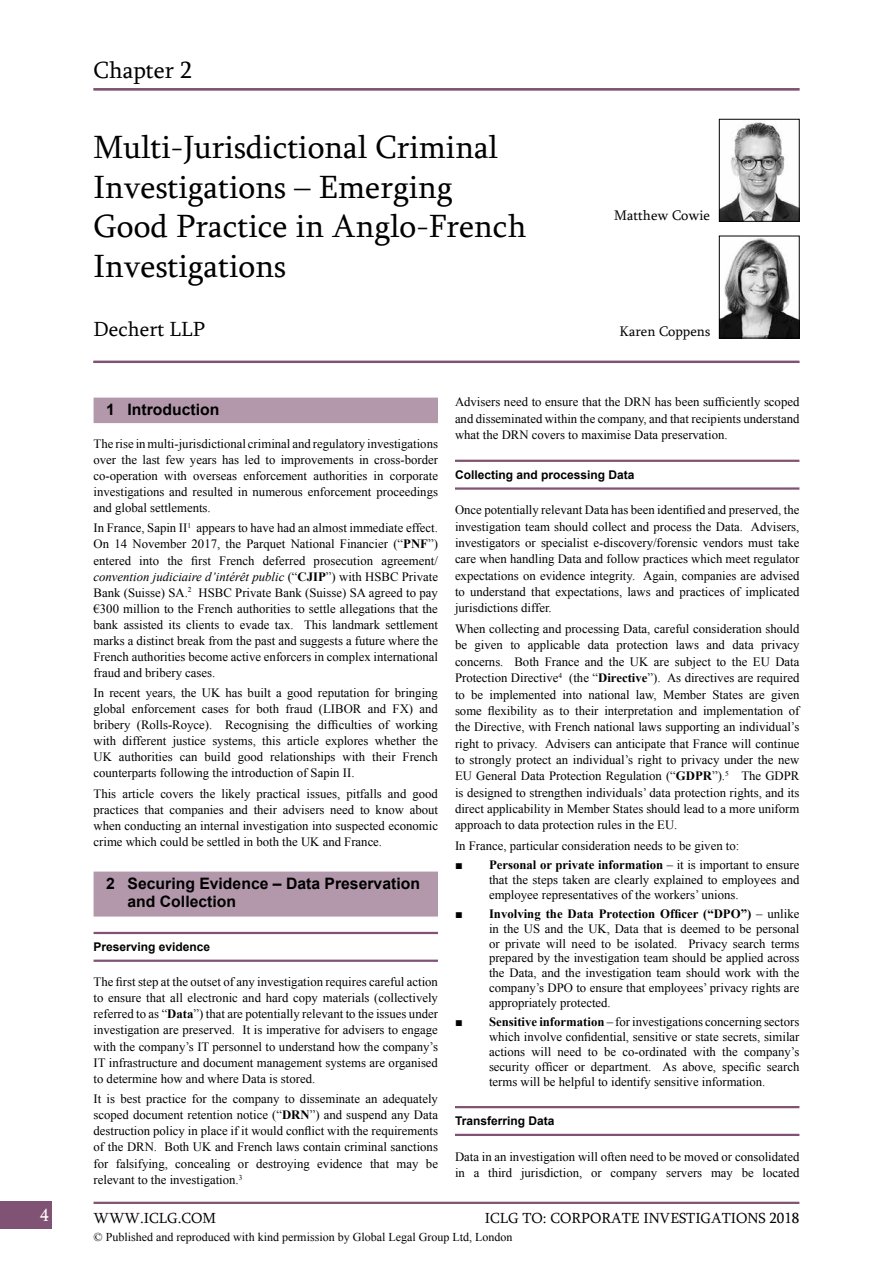
<style>
.page{position:relative;width:893px;height:1263px;background:#fff}
.page>*{position:absolute;margin:0;border:0;box-sizing:border-box;transform-origin:0 0}
.t1{font:33px/39.6px "Sylfaen";color:#000}
.t2{font:24px "Sylfaen";color:#000}
.t3{font:21px "Sylfaen";color:#000}
.t4{font:18px "Sylfaen";color:#fff}
.t5{font:700 15.75px/18.5px "Arial";color:#000}
.t6{font:15px "Sylfaen";color:#000}
.t7{font:14.25px "Sylfaen";color:#000}
.t8{font:12.75px/16px "Times New Roman";color:#000;text-align:justify}
.t9{font:12px "Times New Roman";color:#000}
.t10{font:700 12px "Arial";color:#000}
.s1{font-weight:700}
.s2{font-style:italic}
</style>
<div class="page">
<div style="left:0;top:1201px;width:52px;height:28px;background:#805374"></div>
<hr style="left:94px;top:1202px;width:705px;height:2px;background:#805374">
<hr style="left:93px;top:361px;width:706px;height:2px;background:#805374">
<hr style="left:94px;top:88px;width:705px;height:2px;background:#805374">
<hr style="left:455px;top:460px;width:344px;height:2px;background:#805374">
<hr style="left:455px;top:487px;width:344px;height:3px;background:#805374">
<hr style="left:455px;top:1106px;width:344px;height:2px;background:#805374">
<hr style="left:455px;top:1134px;width:344px;height:2px;background:#805374">
<div style="left:94px;top:398px;width:344px;height:25px;background:#b398ac"></div>
<div style="left:94px;top:871px;width:344px;height:45px;background:#b398ac"></div>
<hr style="left:94px;top:932px;width:344px;height:2px;background:#805374">
<hr style="left:94px;top:959px;width:344px;height:3px;background:#805374">
<img style="left:721px;top:122px;width:76px;height:97px">
<div style="left:719px;top:119px;width:80px;height:102px;border:1px solid #000"></div>
<img style="left:721px;top:238px;width:76px;height:98px">
<div style="left:719px;top:236px;width:80px;height:102px;border:1px solid #000"></div>
<h2 class="t2" style="left:94px;top:53px;width:100px">Chapter 2</h2>
<h1 class="t1" style="left:94px;top:127px;width:434px">Multi-Jurisdictional Criminal<br>Investigations – Emerging<br>Good Practice in Anglo-French<br>Investigations</h1>
<h3 class="t3" style="left:94px;top:315px;width:113px">Dechert LLP</h3>
<p class="t7" style="left:614px;top:205px;width:97px">Matthew Cowie</p>
<p class="t7" style="left:620px;top:322px;width:92px">Karen Coppens</p>
<p class="t5" style="left:106px;top:400px;width:115px">1 Introduction</p>
<p class="t8" style="left:94px;top:435px;width:346px">The rise in multi-jurisdictional criminal and regulatory investigations over the last few years has led to improvements in cross-border co-operation with overseas enforcement authorities in corporate investigations and resulted in numerous enforcement proceedings and global settlements.</p>
<p class="t8" style="left:94px;top:520px;width:346px">In France, Sapin II<sup>1</sup> appears to have had an almost immediate effect.<br>On 14 November 2017, the Parquet National Financier (“<span class="s1">PNF</span>”) entered into the first French deferred prosecution agreement/ <span class="s2">convention judiciaire d’intérêt public</span> (“<span class="s1">CJIP</span>”) with HSBC Private Bank (Suisse) SA.<sup>2</sup> HSBC Private Bank (Suisse) SA agreed to pay €300 million to the French authorities to settle allegations that the bank assisted its clients to evade tax. This landmark settlement marks a distinct break from the past and suggests a future where the French authorities become active enforcers in complex international fraud and bribery cases.</p>
<p class="t8" style="left:94px;top:685px;width:346px">In recent years, the UK has built a good reputation for bringing global enforcement cases for both fraud (LIBOR and FX) and bribery (Rolls-Royce). Recognising the difficulties of working with different justice systems, this article explores whether the UK authorities can build good relationships with their French counterparts following the introduction of Sapin II.</p>
<p class="t8" style="left:94px;top:785px;width:346px">This article covers the likely practical issues, pitfalls and good practices that companies and their advisers need to know about when conducting an internal investigation into suspected economic crime which could be settled in both the UK and France.</p>
<p class="t5" style="left:128px;top:875px;width:294px;text-indent:-21px">2 Securing Evidence – Data Preservation and Collection</p>
<p class="t10" style="left:94px;top:939px;width:118px">Preserving evidence</p>
<p class="t8" style="left:94px;top:974px;width:346px">The first step at the outset of any investigation requires careful action to ensure that all electronic and hard copy materials (collectively referred to as “<span class="s1">Data</span>”) that are potentially relevant to the issues under investigation are preserved. It is imperative for advisers to engage with the company’s IT personnel to understand how the company’s IT infrastructure and document management systems are organised to determine how and where Data is stored.</p>
<p class="t8" style="left:94px;top:1090px;width:346px">It is best practice for the company to disseminate an adequately scoped document retention notice (“<span class="s1">DRN</span>”) and suspend any Data destruction policy in place if it would conflict with the requirements of the DRN. Both UK and French laws contain criminal sanctions for falsifying, concealing or destroying evidence that may be relevant to the investigation.<sup>3</sup></p>
<p class="t8" style="left:455px;top:394px;width:346px">Advisers need to ensure that the DRN has been sufficiently scoped and disseminated within the company, and that recipients understand what the DRN covers to maximise Data preservation.</p>
<p class="t10" style="left:455px;top:467px;width:181px">Collecting and processing Data</p>
<p class="t8" style="left:455px;top:502px;width:346px">Once potentially relevant Data has been identified and preserved, the investigation team should collect and process the Data. Advisers, investigators or specialist e-discovery/forensic vendors must take care when handling Data and follow practices which meet regulator expectations on evidence integrity. Again, companies are advised to understand that expectations, laws and practices of implicated jurisdictions differ.</p>
<p class="t8" style="left:455px;top:620px;width:346px">When collecting and processing Data, careful consideration should be given to applicable data protection laws and data privacy concerns. Both France and the UK are subject to the EU Data Protection Directive<sup>4</sup> (the “<span class="s1">Directive</span>”). As directives are required to be implemented into national law, Member States are given some flexibility as to their interpretation and implementation of the Directive, with French national laws supporting an individual’s right to privacy. Advisers can anticipate that France will continue to strongly protect an individual’s right to privacy under the new EU General Data Protection Regulation (“<span class="s1">GDPR</span>”).<sup>5</sup> The GDPR is designed to strengthen individuals’ data protection rights, and its direct applicability in Member States should lead to a more uniform approach to data protection rules in the EU.</p>
<p class="t8" style="left:455px;top:837px;width:286px">In France, particular consideration needs to be given to:</p>
<p class="t8" style="left:489px;top:857px;width:312px;line-height:14.9px;text-indent:-34px">■ <span class="s1">Personal or private information</span> – it is important to ensure that the steps taken are clearly explained to employees and employee representatives of the workers’ unions.</p>
<p class="t8" style="left:489px;top:906px;width:312px;line-height:14.9px;text-indent:-34px">■ <span class="s1">Involving the Data Protection Officer (“DPO”)</span> – unlike in the US and the UK, Data that is deemed to be personal or private will need to be isolated. Privacy search terms prepared by the investigation team should be applied across the Data, and the investigation team should work with the company’s DPO to ensure that employees’ privacy rights are appropriately protected.</p>
<p class="t8" style="left:489px;top:1014px;width:312px;line-height:14.9px;text-indent:-34px">■ <span class="s1">Sensitive information</span> – for investigations concerning sectors which involve confidential, sensitive or state secrets, similar actions will need to be co-ordinated with the company’s security officer or department. As above, specific search terms will be helpful to identify sensitive information.</p>
<p class="t10" style="left:455px;top:1113px;width:101px">Transferring Data</p>
<p class="t8" style="left:455px;top:1148px;width:346px">Data in an investigation will often need to be moved or consolidated in a third jurisdiction, or company servers may be located</p>
<h3 class="t4" style="left:40px;top:1202px;width:10px">4</h3>
<p class="t6" style="left:94px;top:1208px;width:124px">WWW.ICLG.COM</p>
<p class="t6" style="left:485px;top:1208px;width:316px">ICLG TO: CORPORATE INVESTIGATIONS 2018</p>
<p class="t9" style="left:94px;top:1229px;width:420px">© Published and reproduced with kind permission by Global Legal Group Ltd, London</p>
</div>
